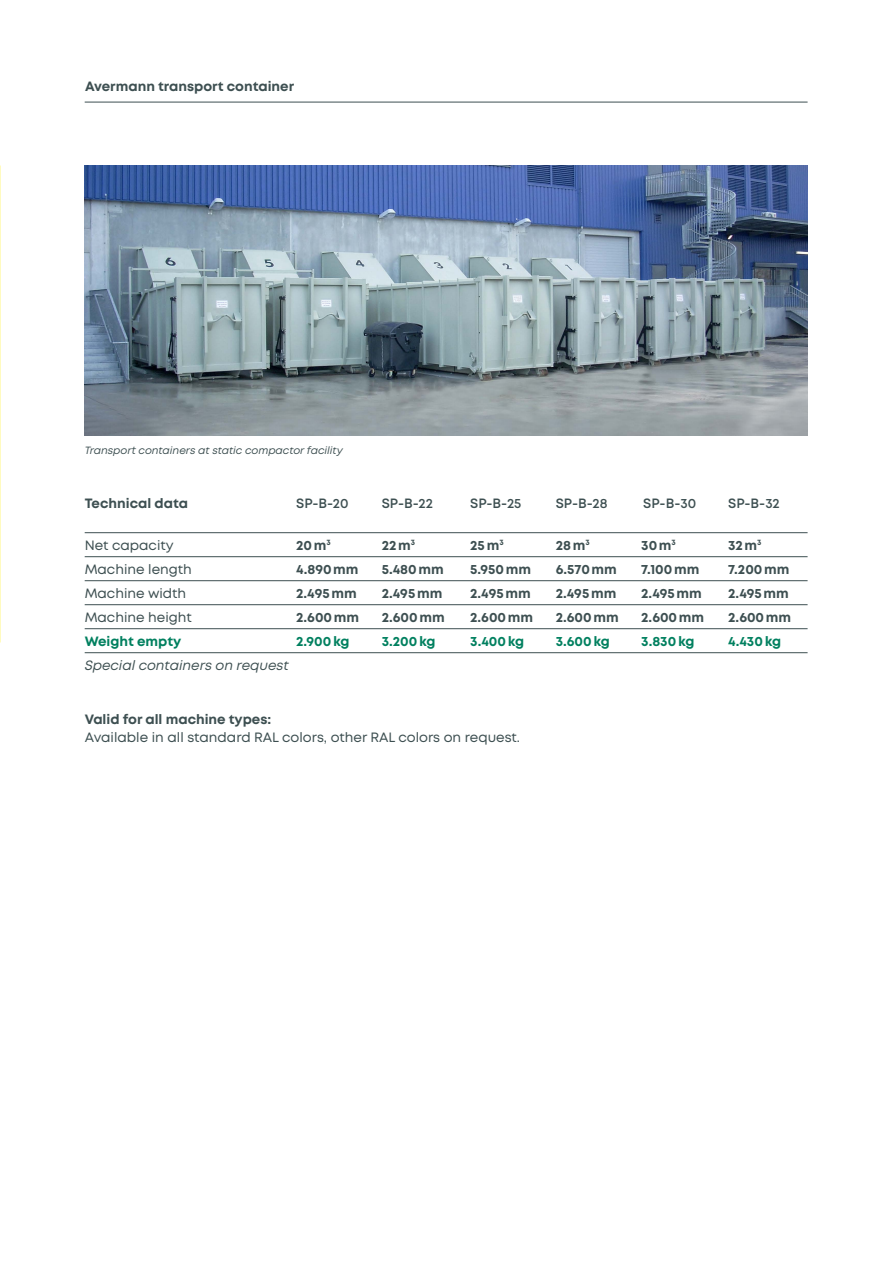
<style>
.page{position:relative;width:893px;height:1263px;background:#fff}
.page>*{position:absolute;margin:0;border:0;box-sizing:border-box;transform-origin:0 0}
._05_Tabelle{font:700 13.5px "Mont";color:#3d4f51}
._01_Fließtext_9pt{font:13.5px/18px "Mont";color:#3d4f51}
._05_Tabelle-2{font:700 13.5px "Mont";color:#00805f}
._05_Tabelle-3{font:13.5px "Mont";color:#3d4f51}
._01_Fließtext_9pt-2{font:600 13.5px "Mont";color:#3d4f51}
._01_Fließtext_9pt-3{font:700 13.5px "Mont";color:#3d4f51}
._05_Tabelle-4{font:italic 13.5px "Mont";color:#3d4f51}
._06_BU_7pt{font:italic 10.5px "Mont";color:#3d4f51}
.s1{font-weight:700}
</style>
<div class="page">
<img style="left:85px;top:166px;width:723px;height:270px">
<img style="left:0;top:166px;width:1px;height:477px">
<hr style="left:85px;top:102px;width:723px;height:1px;background:#3d4f51">
<hr style="left:85px;top:532px;width:723px;height:1px;background:#3d4f51">
<hr style="left:85px;top:556px;width:723px;height:1px;background:#3d4f51">
<hr style="left:85px;top:580px;width:723px;height:1px;background:#3d4f51">
<hr style="left:85px;top:604px;width:723px;height:1px;background:#3d4f51">
<hr style="left:85px;top:628px;width:723px;height:1px;background:#3d4f51">
<hr style="left:85px;top:652px;width:723px;height:1px;background:#3d4f51">
<p class="_01_Fließtext_9pt-3" style="left:85px;top:77px;width:211px">Avermann transport container</p>
<p class="_06_BU_7pt" style="left:85px;top:443px;width:260px">Transport containers at static compactor facility</p>
<p class="_01_Fließtext_9pt-3" style="left:85px;top:494px;width:105px">Technical data</p>
<p class="_01_Fließtext_9pt-2" style="left:296px;top:494px;width:54px">SP-B-20</p>
<p class="_01_Fließtext_9pt-2" style="left:382px;top:494px;width:53px">SP-B-22</p>
<p class="_01_Fließtext_9pt-2" style="left:470px;top:494px;width:53px">SP-B-25</p>
<p class="_01_Fließtext_9pt-2" style="left:556px;top:494px;width:53px">SP-B-28</p>
<p class="_01_Fließtext_9pt-2" style="left:643px;top:494px;width:54px">SP-B-30</p>
<p class="_01_Fließtext_9pt-2" style="left:728px;top:494px;width:53px">SP-B-32</p>
<p class="_05_Tabelle-3" style="left:85px;top:536px;width:91px">Net capacity</p>
<p class="_05_Tabelle" style="left:296px;top:536px;width:36px">20m<sup>3</sup></p>
<p class="_05_Tabelle" style="left:382px;top:536px;width:35px">22m<sup>3</sup></p>
<p class="_05_Tabelle" style="left:470px;top:536px;width:35px">25m<sup>3</sup></p>
<p class="_05_Tabelle" style="left:556px;top:536px;width:36px">28m<sup>3</sup></p>
<p class="_05_Tabelle" style="left:641px;top:536px;width:36px">30m<sup>3</sup></p>
<p class="_05_Tabelle" style="left:728px;top:536px;width:35px">32m<sup>3</sup></p>
<p class="_05_Tabelle-3" style="left:85px;top:560px;width:109px">Machine length</p>
<p class="_05_Tabelle" style="left:296px;top:560px;width:64px">4.890mm</p>
<p class="_05_Tabelle" style="left:382px;top:560px;width:64px">5.480mm</p>
<p class="_05_Tabelle" style="left:470px;top:560px;width:62px">5.950mm</p>
<p class="_05_Tabelle" style="left:556px;top:560px;width:63px">6.570mm</p>
<p class="_05_Tabelle" style="left:641px;top:560px;width:60px">7.100mm</p>
<p class="_05_Tabelle" style="left:728px;top:560px;width:63px">7.200mm</p>
<p class="_05_Tabelle-3" style="left:85px;top:584px;width:103px">Machine width</p>
<p class="_05_Tabelle" style="left:296px;top:584px;width:62px">2.495mm</p>
<p class="_05_Tabelle" style="left:382px;top:584px;width:62px">2.495mm</p>
<p class="_05_Tabelle" style="left:470px;top:584px;width:62px">2.495mm</p>
<p class="_05_Tabelle" style="left:556px;top:584px;width:62px">2.495mm</p>
<p class="_05_Tabelle" style="left:641px;top:584px;width:62px">2.495mm</p>
<p class="_05_Tabelle" style="left:728px;top:584px;width:62px">2.495mm</p>
<p class="_05_Tabelle-3" style="left:85px;top:608px;width:109px">Machine height</p>
<p class="_05_Tabelle" style="left:296px;top:608px;width:64px">2.600mm</p>
<p class="_05_Tabelle" style="left:382px;top:608px;width:64px">2.600mm</p>
<p class="_05_Tabelle" style="left:470px;top:608px;width:64px">2.600mm</p>
<p class="_05_Tabelle" style="left:556px;top:608px;width:64px">2.600mm</p>
<p class="_05_Tabelle" style="left:641px;top:608px;width:64px">2.600mm</p>
<p class="_05_Tabelle" style="left:728px;top:608px;width:64px">2.600mm</p>
<p class="_05_Tabelle-2" style="left:85px;top:632px;width:98px">Weight empty</p>
<p class="_05_Tabelle-2" style="left:296px;top:632px;width:55px">2.900kg</p>
<p class="_05_Tabelle-2" style="left:382px;top:632px;width:55px">3.200kg</p>
<p class="_05_Tabelle-2" style="left:470px;top:632px;width:55px">3.400kg</p>
<p class="_05_Tabelle-2" style="left:556px;top:632px;width:56px">3.600kg</p>
<p class="_05_Tabelle-2" style="left:641px;top:632px;width:55px">3.830kg</p>
<p class="_05_Tabelle-2" style="left:728px;top:632px;width:54px">4.430kg</p>
<p class="_05_Tabelle-4" style="left:85px;top:656px;width:205px">Special containers on request</p>
<p class="_01_Fließtext_9pt" style="left:85px;top:710px;width:437px"><span class="s1">Valid for all machine types:<br></span>Available in all standard RAL colors, other RAL colors on request.</p>
</div>
